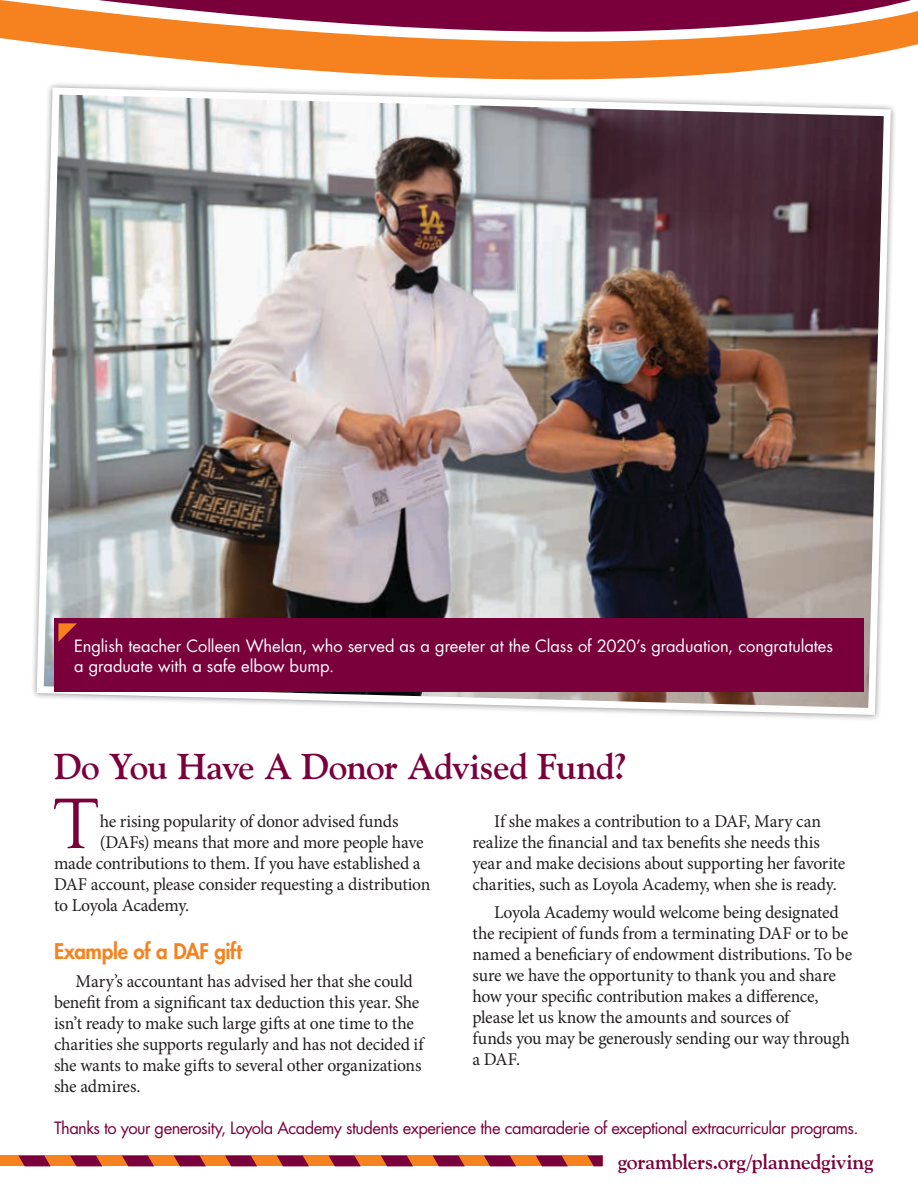
<style>
.page{position:relative;width:918px;height:1188px;background:#fff}
.page>*{position:absolute;margin:0;border:0;box-sizing:border-box;transform-origin:0 0}
.t1{font:73.8px "Goudy Old Style T";color:#7a003c}
.t2{font:700 36px "Goudy Old Style BT";letter-spacing:-.015em;color:#7a003c}
.t3{font:700 21px "Goudy Old Style BT";letter-spacing:-.005em;color:#7a003c}
.t4{font:800 21px "Futura";letter-spacing:-.02em;color:#f5821f}
.t5{font:18px/21px "Minion Pro";letter-spacing:-.015em;color:#231f20}
.t6{font:16.5px/19.8px "Futura";color:#fff}
.t7{font:16.5px "Futura";letter-spacing:-.035em;color:#7a003c}
</style>
<div class="page">
<svg style="left:0;top:0;width:918px;height:80px"></svg>
<div style="left:0;top:1156px;width:603px;height:10px;background:#f5821f"></div>
<svg style="left:122px;top:1156px;width:32px;height:10px"></svg>
<svg style="left:381px;top:1156px;width:32px;height:10px"></svg>
<svg style="left:174px;top:1156px;width:32px;height:10px"></svg>
<svg style="left:433px;top:1156px;width:32px;height:10px"></svg>
<svg style="left:277px;top:1156px;width:32px;height:10px"></svg>
<svg style="left:19px;top:1156px;width:32px;height:10px"></svg>
<svg style="left:536px;top:1156px;width:32px;height:10px"></svg>
<svg style="left:329px;top:1156px;width:32px;height:10px"></svg>
<svg style="left:70px;top:1156px;width:32px;height:10px"></svg>
<svg style="left:588px;top:1156px;width:15px;height:10px"></svg>
<svg style="left:225px;top:1156px;width:32px;height:10px"></svg>
<svg style="left:484px;top:1156px;width:32px;height:10px"></svg>
<img style="left:33px;top:84px;width:861px;height:634px">
<div style="left:54px;top:619px;width:810px;height:73px;background:#7a003c"></div>
<svg style="left:58px;top:623px;width:19px;height:19px"></svg>
<p class="t6" style="left:74px;top:636px;width:760px">English teacher Colleen Whelan, who served as a greeter at the Class of 2020’s graduation, congratulates a graduate with a safe elbow bump.</p>
<h2 class="t2" style="left:54px;top:744px;width:575px">Do You Have A Donor Advised Fund?</h2>
<h1 class="t1" style="left:54px;top:783px;width:45px">T</h1>
<p class="t5" style="left:100px;top:811px;width:300px">he rising popularity of donor advised funds</p>
<p class="t5" style="left:100px;top:832px;width:325px">(DAFs) means that more and more people have</p>
<p class="t5" style="left:54px;top:853px;width:368px">made contributions to them. If you have established a</p>
<p class="t5" style="left:54px;top:874px;width:378px">DAF account, please consider requesting a distribution</p>
<p class="t5" style="left:54px;top:895px;width:137px">to Loyola Academy.</p>
<p class="t4" style="left:54px;top:937px;width:190px">Example of a DAF gift</p>
<p class="t5" style="left:54px;top:970px;width:371px;text-indent:22px">Mary’s accountant has advised her that she could benefit from a significant tax deduction this year. She isn’t ready to make such large gifts at one time to the charities she supports regularly and has not decided if she wants to make gifts to several other organizations she admires.</p>
<p class="t5" style="left:473px;top:811px;width:374px;text-indent:22px">If she makes a contribution to a DAF, Mary can realize the financial and tax benefits she needs this year and make decisions about supporting her favorite charities, such as Loyola Academy, when she is ready.</p>
<p class="t5" style="left:472px;top:901px;width:381px;text-indent:22px">Loyola Academy would welcome being designated the recipient of funds from a terminating DAF or to be named a beneficiary of endowment distributions. To be sure we have the opportunity to thank you and share how your specific contribution makes a difference, please let us know the amounts and sources of<br>funds you may be generously sending our way through a DAF.</p>
<p class="t7" style="left:54px;top:1117px;width:806px">Thanks to your generosity, Loyola Academy students experience the camaraderie of exceptional extracurricular programs.</p>
<p class="t3" style="left:618px;top:1149px;width:257px">goramblers.org/plannedgiving</p>
</div>
